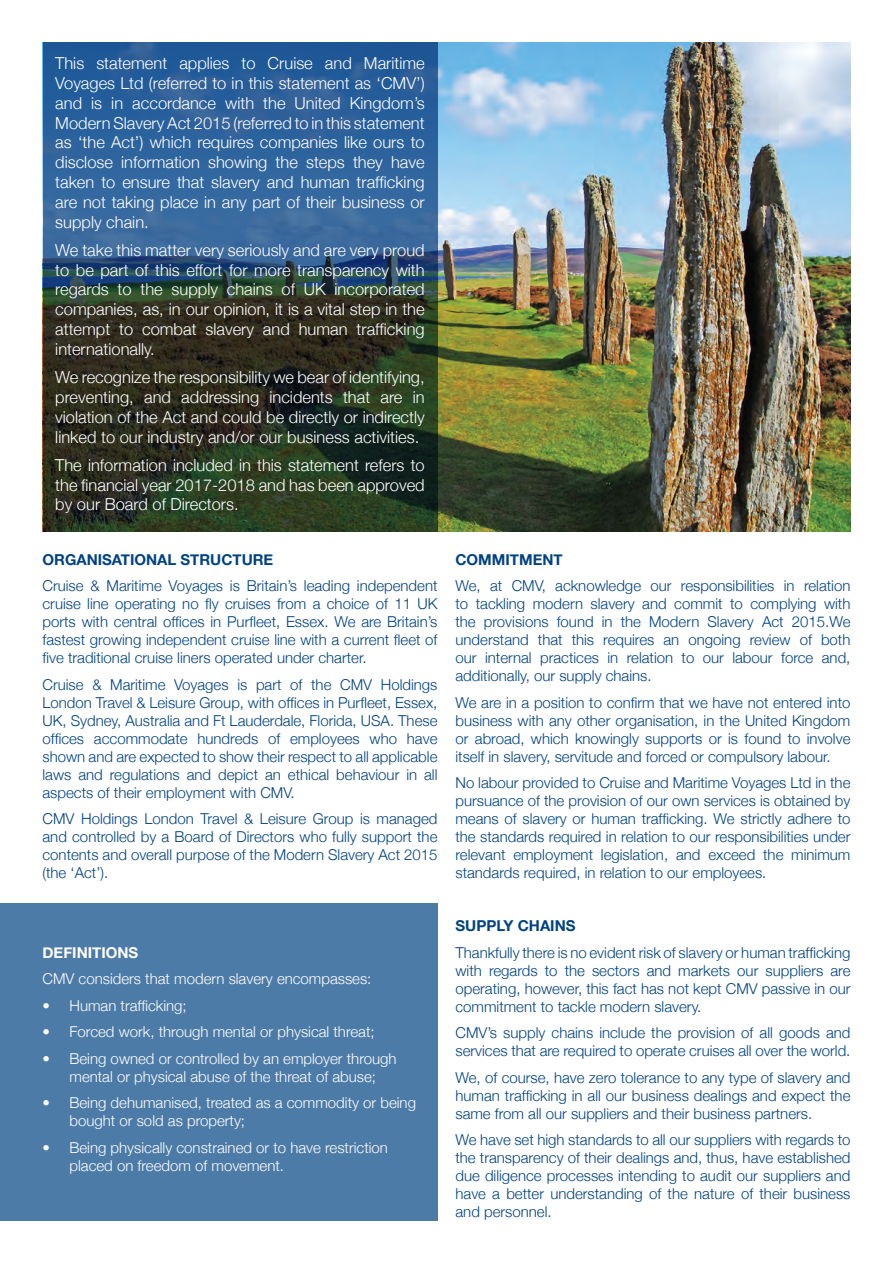
<style>
.page{position:relative;width:893px;height:1263px;background:#fff}
.page>*{position:absolute;margin:0;border:0;box-sizing:border-box;transform-origin:0 0}
.t1{font:300 16.5px/19.8px "Helvetica Neue";color:#fff;text-align:justify}
.t2{font:300 15px/18px "Helvetica Neue";color:#014282;text-align:justify}
.t3{font:300 15px/18px "Helvetica Neue";color:#fff}
.t4{font:700 15px "Helvetica Neue";color:#014282}
.t5{font:700 15px "Helvetica Neue";color:#fff}
</style>
<div class="page">
<div style="left:0;top:903px;width:437px;height:317px;background:#4d7ba7"></div>
<img style="left:437px;top:43px;width:413px;height:488px">
<svg style="left:43px;top:43px;width:394px;height:488px;background:#2b485a"></svg>
<p class="t1" style="left:55px;top:53px;width:371px">This statement applies to Cruise and Maritime Voyages Ltd (referred to in this statement as ‘CMV’) and is in accordance with the United Kingdom’s Modern Slavery Act 2015 (referred to in this statement as ‘the Act’) which requires companies like ours to disclose information showing the steps they have taken to ensure that slavery and human trafficking are not taking place in any part of their business or supply chain.</p>
<p class="t1" style="left:55px;top:240px;width:371px">We take this matter very seriously and are very proud to be part of this effort for more transparency with regards to the supply chains of UK incorporated companies, as, in our opinion, it is a vital step in the attempt to combat slavery and human trafficking internationally.</p>
<p class="t1" style="left:55px;top:367px;width:371px">We recognize the responsibility we bear of identifying, preventing, and addressing incidents that are in violation of the Act and could be directly or indirectly linked to our industry and/or our business activities.</p>
<p class="t1" style="left:55px;top:455px;width:371px">The information included in this statement refers to the financial year 2017-2018 and has been approved by our Board of Directors.</p>
<p class="t4" style="left:43px;top:550px;width:232px">ORGANISATIONAL STRUCTURE</p>
<p class="t2" style="left:43px;top:576px;width:396px">Cruise &amp; Maritime Voyages is Britain’s leading independent cruise line operating no fly cruises from a choice of 11 UK ports with central offices in Purfleet, Essex. We are Britain’s fastest growing independent cruise line with a current fleet of five traditional cruise liners operated under charter.</p>
<p class="t2" style="left:43px;top:675px;width:396px">Cruise &amp; Maritime Voyages is part of the CMV Holdings London Travel &amp; Leisure Group, with offices in Purfleet, Essex, UK, Sydney, Australia and Ft Lauderdale, Florida, USA. These offices accommodate hundreds of employees who have shown and are expected to show their respect to all applicable laws and regulations and depict an ethical behaviour in all aspects of their employment with CMV.</p>
<p class="t2" style="left:43px;top:809px;width:396px">CMV Holdings London Travel &amp; Leisure Group is managed and controlled by a Board of Directors who fully support the contents and overall purpose of the Modern Slavery Act 2015 (the ‘Act’).</p>
<p class="t5" style="left:43px;top:943px;width:97px">DEFINITIONS</p>
<p class="t3" style="left:43px;top:969px;width:330px">CMV considers that modern slavery encompasses:</p>
<p class="t3" style="left:43px;top:996px;width:146px">• Human trafficking;</p>
<p class="t3" style="left:43px;top:1022px;width:334px">• Forced work, through mental or physical threat;</p>
<p class="t3" style="left:43px;top:1049px;width:356px;text-align:center">• Being owned or controlled by an employer through mental or physical abuse of the threat of abuse;</p>
<p class="t3" style="left:70px;top:1093px;width:348px;text-indent:-27px">• Being dehumanised, treated as a commodity or being bought or sold as property;</p>
<p class="t3" style="left:70px;top:1138px;width:320px;text-indent:-27px">• Being physically constrained or to have restriction placed on freedom of movement.</p>
<p class="t4" style="left:455px;top:550px;width:109px">COMMITMENT</p>
<p class="t2" style="left:455px;top:576px;width:396px">We, at CMV, acknowledge our responsibilities in relation to tackling modern slavery and commit to complying with the provisions found in the Modern Slavery Act 2015.We understand that this requires an ongoing review of both our internal practices in relation to our labour force and, additionally, our supply chains.</p>
<p class="t2" style="left:455px;top:693px;width:396px">We are in a position to confirm that we have not entered into business with any other organisation, in the United Kingdom or abroad, which knowingly supports or is found to involve itself in slavery, servitude and forced or compulsory labour.</p>
<p class="t2" style="left:455px;top:773px;width:396px">No labour provided to Cruise and Maritime Voyages Ltd in the pursuance of the provision of our own services is obtained by means of slavery or human trafficking. We strictly adhere to the standards required in relation to our responsibilities under relevant employment legislation, and exceed the minimum standards required, in relation to our employees.</p>
<p class="t4" style="left:455px;top:916px;width:122px">SUPPLY CHAINS</p>
<p class="t2" style="left:455px;top:943px;width:396px">Thankfully there is no evident risk of slavery or human trafficking with regards to the sectors and markets our suppliers are operating, however, this fact has not kept CMV passive in our commitment to tackle modern slavery.</p>
<p class="t2" style="left:455px;top:1023px;width:396px">CMV’s supply chains include the provision of all goods and services that are required to operate cruises all over the world.</p>
<p class="t2" style="left:455px;top:1068px;width:396px">We, of course, have zero tolerance to any type of slavery and human trafficking in all our business dealings and expect the same from all our suppliers and their business partners.</p>
<p class="t2" style="left:455px;top:1130px;width:396px">We have set high standards to all our suppliers with regards to the transparency of their dealings and, thus, have established due diligence processes intending to audit our suppliers and have a better understanding of the nature of their business and personnel.</p>
</div>
